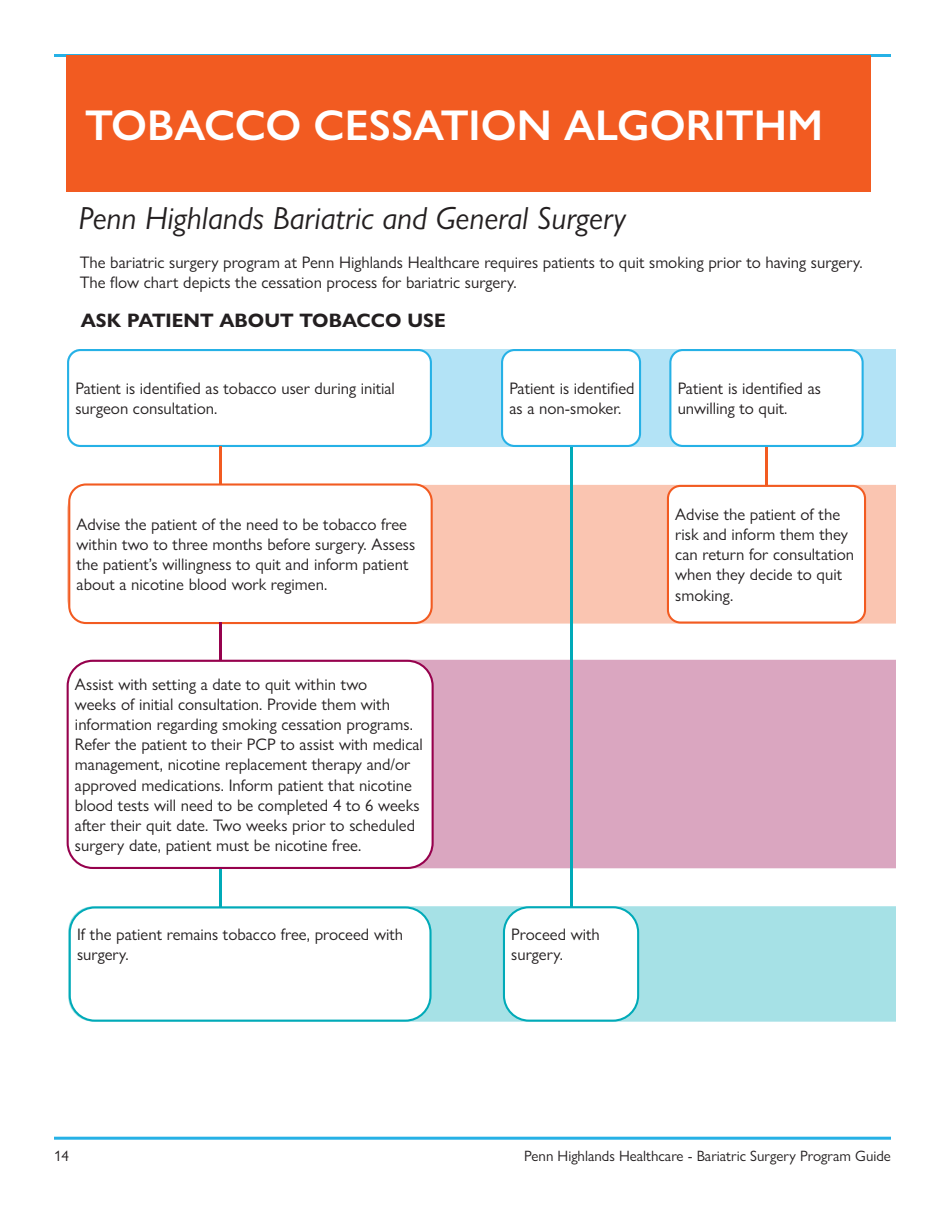
<style>
.page{position:relative;width:945px;height:1215px;background:#fff}
.page>*{position:absolute;margin:0;border:0;box-sizing:border-box;transform-origin:0 0}
.t1{font:600 43.2px "Gill Sans Nova";color:#fff}
.t2{font:italic 32.1px "Gill Sans Nova";color:#231f20}
.t3{font:700 19.5px "Gill Sans Nova";color:#231f20}
.t4{font:16.8px/20.1px "Gill Sans Nova";color:#231f20}
.t5{font:15px "Gill Sans Nova";color:#231f20}
</style>
<div class="page">
<hr style="left:54px;top:54px;width:837px;height:3px;background:#26b1e6">
<hr style="left:54px;top:1137px;width:837px;height:3px;background:#26b1e6">
<div style="left:68px;top:906px;width:828px;height:116px;background:#a6e1e6"></div>
<div style="left:67px;top:660px;width:829px;height:208px;background:#daa6c0"></div>
<div style="left:67px;top:485px;width:829px;height:139px;background:#fac5b1"></div>
<div style="left:68px;top:349px;width:828px;height:98px;background:#b3e3f6"></div>
<div style="left:69px;top:485px;width:363px;height:138px;background:#fff;border-radius:17px"></div>
<div style="left:68px;top:483px;width:365px;height:141px;border:2px solid #f25b21;border-radius:17px"></div>
<div style="left:68px;top:661px;width:365px;height:207px;background:#fff;border-radius:25px"></div>
<div style="left:67px;top:660px;width:367px;height:209px;border:2px solid #96014d;border-radius:25px"></div>
<div style="left:70px;top:907px;width:361px;height:114px;background:#fff;border-radius:25px"></div>
<div style="left:69px;top:906px;width:363px;height:116px;border:2px solid #00aab8;border-radius:25px"></div>
<div style="left:68px;top:350px;width:363px;height:96px;background:#fff;border-radius:13px"></div>
<div style="left:67px;top:349px;width:365px;height:98px;border:2px solid #26b1e6;border-radius:13px"></div>
<div style="left:504px;top:907px;width:134px;height:114px;background:#fff;border-radius:25px"></div>
<div style="left:503px;top:906px;width:136px;height:116px;border:2px solid #00aab8;border-radius:25px"></div>
<hr style="left:570px;top:447px;width:2px;height:459px;background:#00aab8">
<div style="left:668px;top:486px;width:197px;height:137px;background:#fff;border-radius:13px"></div>
<div style="left:667px;top:485px;width:199px;height:139px;border:2px solid #f25b21;border-radius:13px"></div>
<hr style="left:765px;top:447px;width:3px;height:38px;background:#f25b21">
<hr style="left:219px;top:446px;width:3px;height:38px;background:#f25b21">
<hr style="left:219px;top:869px;width:3px;height:38px;background:#00aab8">
<hr style="left:219px;top:622px;width:3px;height:38px;background:#96014d">
<div style="left:66px;top:56px;width:805px;height:136px;background:#f25b21"></div>
<div style="left:502px;top:350px;width:138px;height:96px;background:#fff;border-radius:13px"></div>
<div style="left:501px;top:349px;width:140px;height:98px;border:2px solid #26b1e6;border-radius:13px"></div>
<div style="left:670px;top:350px;width:193px;height:96px;background:#fff;border-radius:13px"></div>
<div style="left:669px;top:349px;width:195px;height:98px;border:2px solid #26b1e6;border-radius:13px"></div>
<p class="t1" style="left:85px;top:98px;width:739px">TOBACCO CESSATION ALGORITHM</p>
<p class="t2" style="left:79px;top:198px;width:548px">Penn Highlands Bariatric and General Surgery</p>
<p class="t4" style="left:80px;top:252px;width:784px">The bariatric surgery program at Penn Highlands Healthcare requires patients to quit smoking prior to having surgery.<br>The flow chart depicts the cessation process for bariatric surgery.</p>
<p class="t3" style="left:81px;top:308px;width:366px">ASK PATIENT ABOUT TOBACCO USE</p>
<p class="t4" style="left:75px;top:378px;width:321px">Patient is identified as tobacco user during initial surgeon consultation.</p>
<p class="t4" style="left:77px;top:514px;width:340px">Advise the patient of the need to be tobacco free within two to three months before surgery. Assess the patient’s willingness to quit and inform patient about a nicotine blood work regimen.</p>
<p class="t4" style="left:75px;top:674px;width:349px">Assist with setting a date to quit within two<br>weeks of initial consultation. Provide them with information regarding smoking cessation programs.<br>Refer the patient to their PCP to assist with medical management, nicotine replacement therapy and/or approved medications. Inform patient that nicotine blood tests will need to be completed 4 to 6 weeks after their quit date. Two weeks prior to scheduled surgery date, patient must be nicotine free.</p>
<p class="t4" style="left:77px;top:924px;width:328px">If the patient remains tobacco free, proceed with surgery.</p>
<p class="t4" style="left:509px;top:378px;width:127px">Patient is identified as a non-smoker.</p>
<p class="t4" style="left:678px;top:378px;width:145px">Patient is identified as unwilling to quit.</p>
<p class="t4" style="left:675px;top:504px;width:180px">Advise the patient of the risk and inform them they can return for consultation when they decide to quit smoking.</p>
<p class="t4" style="left:511px;top:924px;width:90px">Proceed with surgery.</p>
<p class="t5" style="left:54px;top:1146px;width:16px">14</p>
<p class="t5" style="left:524px;top:1146px;width:368px">Penn Highlands Healthcare - Bariatric Surgery Program Guide</p>
</div>
